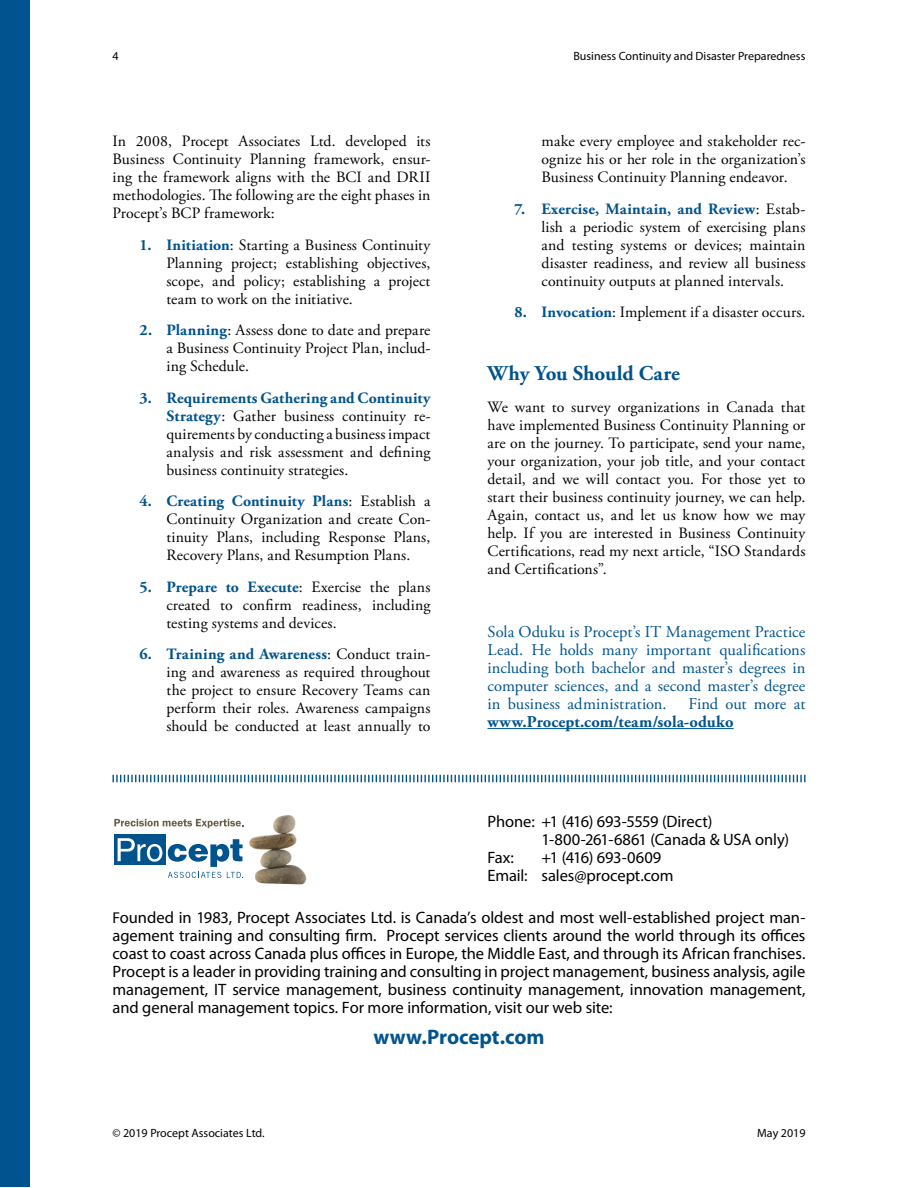
<style>
.page{position:relative;width:918px;height:1188px;background:#fff}
.page>*{position:absolute;margin:0;border:0;box-sizing:border-box;transform-origin:0 0}
.Paragraph_Style_1{font:700 21px "Adobe Garamond Pro";letter-spacing:-.005em;color:#00538d}
.Paragraph_Style_1-2{font:700 21px "Myriad Pro";color:#00548e}
.Paragraph_Style_1-3{font:16.5px/18px "Myriad Pro";letter-spacing:-.005em;color:#000;text-align:justify}
.Paragraph_Style_1-4{font:16.5px/18px "Adobe Garamond Pro";letter-spacing:.005em;color:#00548e;text-align:justify}
.Paragraph_Style_1-5{font:700 16.5px/18px "Adobe Garamond Pro";letter-spacing:.005em;color:#00548e}
.Paragraph_Style_1-6{font:15.75px/18px "Adobe Garamond Pro";letter-spacing:.01em;color:#000;text-align:justify}
.t1{font:12px "Myriad Pro";color:#000}
.s1{font-weight:700;color:#00538d}
.s2{font-weight:400}
.s3{font-size:15.75px}
</style>
<div class="page">
<div style="left:0;top:0;width:30px;height:1186px;background:#00538e"></div>
<hr style="left:488px;top:728px;width:246px;height:1px;background:#00548e">
<svg style="left:112px;top:775px;width:694px;height:7px"></svg>
<img style="left:251px;top:815px;width:46px;height:24px">
<div style="left:114px;top:835px;width:51px;height:30px;background:#00538d"></div>
<svg style="left:118px;top:838px;width:44px;height:24px"></svg>
<svg style="left:114px;top:819px;width:130px;height:9px"></svg>
<svg style="left:168px;top:839px;width:139px;height:46px"></svg>
<p class="t1" style="left:112px;top:49px;width:8px">4</p>
<p class="Paragraph_Style_1-6" style="left:112px;top:133px;width:320px">In 2008, Procept Associates Ltd. developed its Business Continuity Planning framework, ensur&shy;ing the framework aligns with the BCI and DRII methodologies. The following are the eight phases in Procept’s BCP framework:</p>
<p class="Paragraph_Style_1-6" style="left:166px;top:236px;width:265px;text-indent:-27px"><span class="s1">1. Initiation</span>: Starting a Business Continuity Planning project; establishing objectives, scope, and policy; establishing a project team to work on the initiative.</p>
<p class="Paragraph_Style_1-6" style="left:166px;top:322px;width:266px;text-indent:-27px"><span class="s1">2. Planning</span>: Assess done to date and prepare a Business Continuity Project Plan, includ&shy;ing Schedule.</p>
<p class="Paragraph_Style_1-6" style="left:166px;top:389px;width:266px;text-indent:-27px"><span class="s1">3. Requirements Gathering and Continuity Strategy</span>: Gather business continuity re&shy;quirements by conducting a business impact analysis and risk assessment and defining business continuity strategies.</p>
<p class="Paragraph_Style_1-6" style="left:166px;top:493px;width:266px;text-indent:-27px"><span class="s1">4. Creating Continuity Plans</span>: Establish a Continuity Organization and create Con&shy;tinuity Plans, including Response Plans, Recovery Plans, and Resumption Plans.</p>
<p class="Paragraph_Style_1-6" style="left:166px;top:578px;width:265px;text-indent:-27px"><span class="s1">5. Prepare to Execute</span>: Exercise the plans created to confirm readiness, including testing systems and devices.</p>
<p class="Paragraph_Style_1-6" style="left:166px;top:646px;width:266px;text-indent:-27px"><span class="s1">6. Training and Awareness</span>: Conduct train&shy;ing and awareness as required throughout the project to ensure Recovery Teams can perform their roles. Awareness campaigns should be conducted at least annually to</p>
<p class="t1" style="left:573px;top:49px;width:234px">Business Continuity and Disaster Preparedness</p>
<p class="Paragraph_Style_1-6" style="left:542px;top:133px;width:266px">make every employee and stakeholder rec&shy;ognize his or her role in the organization’s Business Continuity Planning endeavor.</p>
<p class="Paragraph_Style_1-6" style="left:542px;top:200px;width:266px;text-indent:-27px"><span class="s1">7. Exercise, Maintain, and Review</span>: Estab&shy;lish a periodic system of exercising plans and testing systems or devices; maintain disaster readiness, and review all business continuity outputs at planned intervals.</p>
<p class="Paragraph_Style_1-6" style="left:514px;top:304px;width:292px"><span class="s1">8. Invocation</span>: Implement if a disaster occurs.</p>
<p class="Paragraph_Style_1" style="left:488px;top:362px;width:194px">Why You Should Care</p>
<p class="Paragraph_Style_1-6" style="left:488px;top:398px;width:320px">We want to survey organizations in Canada that have implemented Business Continuity Planning or are on the journey. To participate, send your name, your organization, your job title, and your contact detail, and we will contact you. For those yet to start their business continuity journey, we can help.<br>Again, contact us, and let us know how we may help. If you are interested in Business Continuity Certifications, read my next article, “ISO Standards and Certifications”.</p>
<p class="Paragraph_Style_1-4" style="left:488px;top:623px;width:319px">Sola Oduku is Procept’s IT Management Practice Lead. He holds many important qualifications including both bachelor and master’s degrees in computer sciences, and a second master’s degree in business administration.</p>
<p class="Paragraph_Style_1-5" style="left:488px;top:695px;width:319px;text-indent:201px"><span class="s2">Find out more at </span>www.Procept.com/team/sola-oduko</p>
<p class="Paragraph_Style_1-3" style="left:488px;top:812px;width:226px">Phone: +1 (416) 693-5559 (Direct)</p>
<p class="Paragraph_Style_1-3" style="left:542px;top:830px;width:249px">1-800-261-6861 (Canada &amp; USA only)</p>
<p class="Paragraph_Style_1-3" style="left:488px;top:848px;width:28px">Fax:</p>
<p class="Paragraph_Style_1-3" style="left:542px;top:848px;width:121px">+1 (416) 693-0609</p>
<p class="Paragraph_Style_1-3" style="left:488px;top:866px;width:188px">Email: sales@procept.com</p>
<p class="Paragraph_Style_1-3" style="left:112px;top:908px;width:694px"><span class="s3">F</span>ounded in 1983, Procept Associates Ltd. is Canada’s oldest and most well-established project man&shy;agement training and consulting firm. Procept services clients around the world through its offices coast to coast across Canada plus offices in Europe, the Middle East, and through its African franchises.<br>Procept is a leader in providing training and consulting in project management, business analysis, agile management, IT service management, business continuity management, innovation management, and general management topics. For more information, visit our web site:</p>
<p class="Paragraph_Style_1-2" style="left:373px;top:1024px;width:173px">www.Procept.com</p>
<p class="t1" style="left:112px;top:1126px;width:154px">© 2019 Procept Associates Ltd.</p>
<p class="t1" style="left:757px;top:1126px;width:50px">May 2019</p>
</div>
